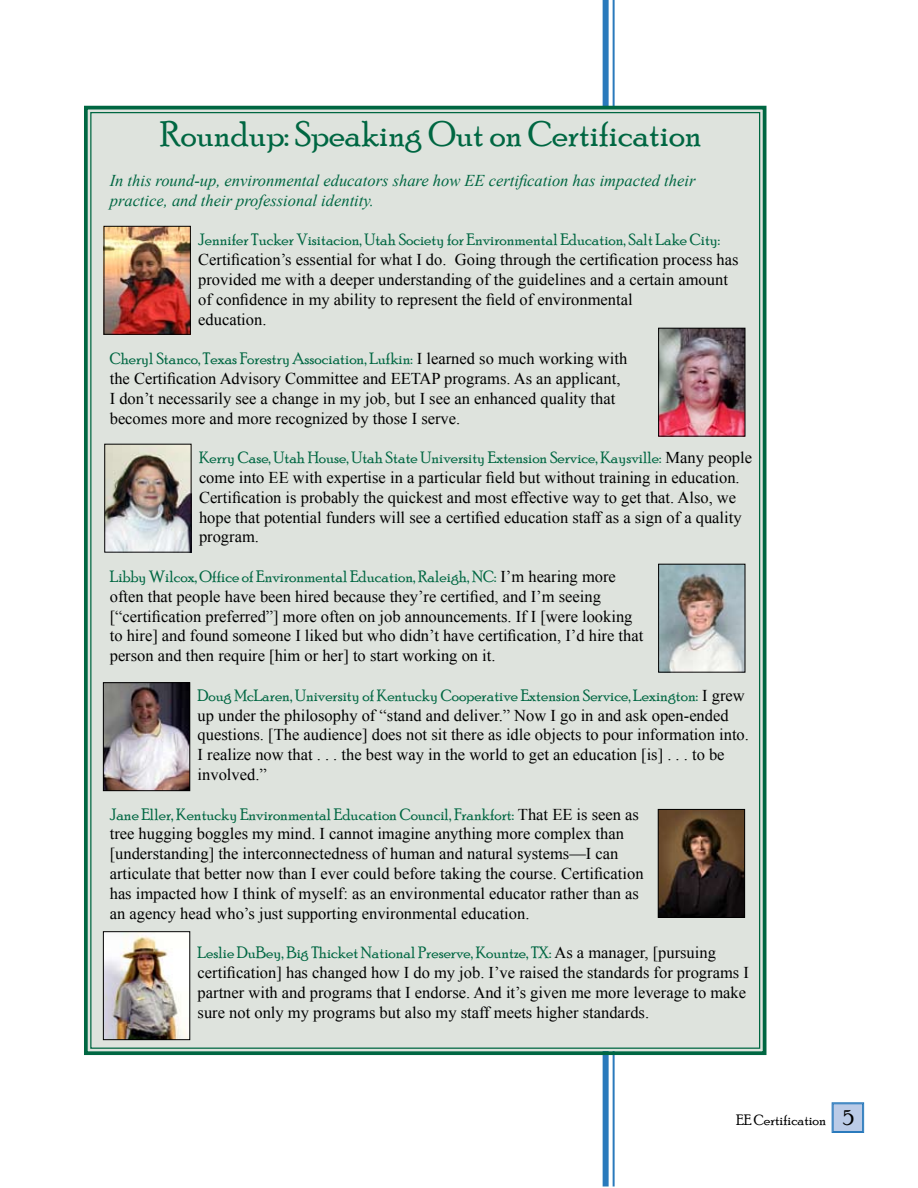
<style>
.page{position:relative;width:918px;height:1188px;background:#fff}
.page>*{position:absolute;margin:0;border:0;box-sizing:border-box;transform-origin:0 0}
.t1{font:36px "Poor Richard";color:#006742}
.t2{font:16.5px/19.8px "Times New Roman";color:#000}
.t3{font:16.5px "Poor Richard";color:#006742}
.t4{font:italic 16.5px/19.8px "Times New Roman";color:#006742}
.t5{font:15px "Poor Richard";color:#000}
.s1{font-family:"Times New Roman";color:#000}
.s2{font-size:21px}
</style>
<div class="page">
<hr style="left:613px;top:0;width:2px;height:1186px;background:#2a7abc">
<div style="left:603px;top:0;width:6px;height:1186px;background:#2a7abc"></div>
<svg style="left:831px;top:1102px;width:33px;height:31px"></svg>
<div style="left:833px;top:1104px;width:30px;height:28px;border:1px solid #2a7abc"></div>
<div style="left:84px;top:104px;width:683px;height:953px;background:#dee3dd"></div>
<img style="left:106px;top:228px;width:83px;height:105px">
<div style="left:104px;top:226px;width:87px;height:109px;border:1px solid #000"></div>
<img style="left:106px;top:446px;width:84px;height:105px">
<div style="left:104px;top:444px;width:88px;height:109px;border:1px solid #000"></div>
<img style="left:105px;top:684px;width:83px;height:105px">
<div style="left:103px;top:682px;width:87px;height:109px;border:1px solid #000"></div>
<img style="left:105px;top:933px;width:83px;height:105px">
<div style="left:103px;top:931px;width:87px;height:109px;border:1px solid #000"></div>
<img style="left:660px;top:811px;width:83px;height:105px">
<div style="left:658px;top:809px;width:87px;height:109px;border:1px solid #000"></div>
<img style="left:660px;top:566px;width:83px;height:105px">
<div style="left:658px;top:564px;width:87px;height:109px;border:1px solid #000"></div>
<img style="left:660px;top:330px;width:83px;height:105px">
<div style="left:658px;top:328px;width:87px;height:109px;border:1px solid #000"></div>
<h1 class="t1" style="left:160px;top:114px;width:543px">Roundup: Speaking Out on Certification</h1>
<p class="t4" style="left:110px;top:170px;width:587px">In this round-up, environmental educators share how EE certification has impacted their practice, and their professional identity.</p>
<p class="t3" style="left:198px;top:230px;width:523px">Jennifer Tucker Visitacion, Utah Society for Environmental Education, Salt Lake City:</p>
<p class="t2" style="left:198px;top:250px;width:542px">Certification’s essential for what I do. Going through the certification process has provided me with a deeper understanding of the guidelines and a certain amount of confidence in my ability to represent the field of environmental<br>education.</p>
<p class="t3" style="left:110px;top:349px;width:519px">Cheryl Stanco, Texas Forestry Association, Lufkin: <span class="s1">I learned so much working with</span></p>
<p class="t2" style="left:110px;top:368px;width:512px">the Certification Advisory Committee and EETAP programs. As an applicant,<br>I don’t necessarily see a change in my job, but I see an enhanced quality that becomes more and more recognized by those I serve.</p>
<p class="t3" style="left:199px;top:448px;width:555px">Kerry Case, Utah House, Utah State University Extension Service, Kaysville: <span class="s1">Many people</span></p>
<p class="t2" style="left:199px;top:467px;width:544px">come into EE with expertise in a particular field but without training in education.<br>Certification is probably the quickest and most effective way to get that. Also, we hope that potential funders will see a certified education staff as a sign of a quality program.</p>
<p class="t3" style="left:110px;top:567px;width:508px">Libby Wilcox, Office of Environmental Education, Raleigh, NC: <span class="s1">I’m hearing more</span></p>
<p class="t2" style="left:110px;top:586px;width:535px">often that people have been hired because they’re certified, and I’m seeing [“certification preferred”] more often on job announcements. If I [were looking to hire] and found someone I liked but who didn’t have certification, I’d hire that person and then require [him or her] to start working on it.</p>
<p class="t3" style="left:198px;top:686px;width:549px">Doug McLaren, University of Kentucky Cooperative Extension Service, Lexington: <span class="s1">I grew</span></p>
<p class="t2" style="left:198px;top:705px;width:553px">up under the philosophy of “stand and deliver.” Now I go in and ask open-ended questions. [The audience] does not sit there as idle objects to pour information into.<br>I realize now that . . . the best way in the world to get an education [is] . . . to be involved.”</p>
<p class="t3" style="left:110px;top:805px;width:531px">Jane Eller, Kentucky Environmental Education Council, Frankfort: <span class="s1">That EE is seen as</span></p>
<p class="t2" style="left:110px;top:824px;width:535px">tree hugging boggles my mind. I cannot imagine anything more complex than [understanding] the interconnectedness of human and natural systems—I can articulate that better now than I ever could before taking the course. Certification has impacted how I think of myself: as an environmental educator rather than as an agency head who’s just supporting environmental education.</p>
<p class="t3" style="left:198px;top:943px;width:520px">Leslie DuBey, Big Thicket National Preserve, Kountze, TX: <span class="s1">As a manager, [pursuing</span></p>
<p class="t2" style="left:198px;top:962px;width:553px">certification] has changed how I do my job. I’ve raised the standards for programs I partner with and programs that I endorse. And it’s given me more leverage to make sure not only my programs but also my staff meets higher standards.</p>
<p class="t5" style="left:736px;top:1111px;width:119px">EE Certification <span class="s2">5</span></p>
</div>
